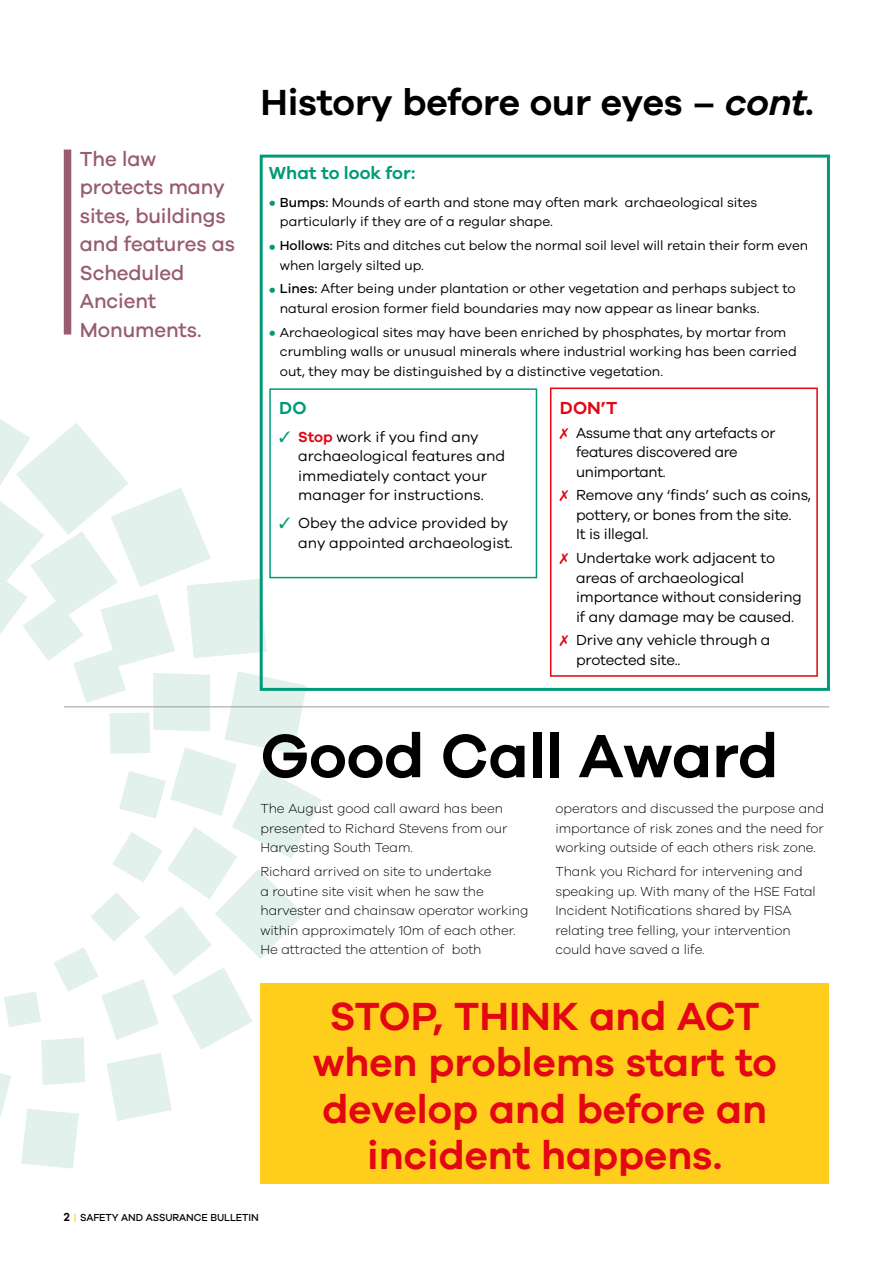
<style>
.page{position:relative;width:893px;height:1263px;background:#fff}
.page>*{position:absolute;margin:0;border:0;box-sizing:border-box;transform-origin:0 0}
.t1{font:600 63px "Galano Grotesque";letter-spacing:-.005em;color:#000}
.t2{font:600 40.5px/46.5px "Galano Grotesque";color:#e30613;text-align:center}
.t3{font:600 37.5px "Galano Grotesque";letter-spacing:-.005em;color:#000}
.t4{font:500 21px/28.5px "Galano Grotesque";letter-spacing:-.005em;color:#975c6e}
.t5{font:600 18px "Galano Grotesque";color:#009a79}
.t6{font:600 18px "Galano Grotesque";color:#e30613}
.t7{font:15px/19.5px "Galano Grotesque";letter-spacing:-.01em;color:#000}
.t8{font:13.5px/19.5px "Galano Grotesque";color:#000}
.t9{font:300 13.5px/19.5px "Galano Grotesque";letter-spacing:-.005em;color:#000}
.t10{font:500 10.5px "Galano Grotesque";letter-spacing:-.01em;color:#000;scale:.96 1}
.s1{font-style:italic}
.s2{font-size:18px;color:#009a79}
.s3{font-weight:500}
.s4{color:#009a79}
.s5{font-weight:600;color:#e30613}
.s6{font-weight:600;font-size:12px}
.s7{color:#ffcd1c}
</style>
<div class="page">
<svg style="left:0;top:419px;width:322px;height:749px"></svg>
<div style="left:64px;top:150px;width:7px;height:184px;background:#975c6e"></div>
<hr style="left:64px;top:706px;width:765px;height:1px;background:#9d9d9c">
<div style="left:269px;top:388px;width:268px;height:190px;border:2px solid #009a79"></div>
<div style="left:550px;top:387px;width:268px;height:290px;border:2px solid #e30613"></div>
<div style="left:260px;top:155px;width:570px;height:536px;border:3px solid #009a79"></div>
<div style="left:260px;top:983px;width:569px;height:200px;background:#ffcd1c"></div>
<h3 class="t4" style="left:80px;top:144px;width:157px">The law protects many sites, buildings and features as<br>Scheduled<br>Ancient<br>Monuments.</h3>
<h3 class="t3" style="left:260px;top:79px;width:557px">History before our eyes – <span class="s1">cont.</span></h3>
<h3 class="t5" style="left:269px;top:162px;width:148px">What to look for:</h3>
<p class="t8" style="left:280px;top:192px;width:479px;text-indent:-11px"><span class="s2">•</span> <span class="s3">Bumps:</span> Mounds of earth and stone may often mark archaeological sites particularly if they are of a regular shape.</p>
<p class="t8" style="left:280px;top:235px;width:530px;text-indent:-11px"><span class="s2">•</span> <span class="s3">Hollows:</span> Pits and ditches cut below the normal soil level will retain their form even when largely silted up.</p>
<p class="t8" style="left:280px;top:279px;width:517px;text-indent:-11px"><span class="s2">•</span> <span class="s3">Lines:</span> After being under plantation or other vegetation and perhaps subject to natural erosion former field boundaries may now appear as linear banks.</p>
<p class="t8" style="left:280px;top:322px;width:518px;text-indent:-11px"><span class="s2">•</span> Archaeological sites may have been enriched by phosphates, by mortar from crumbling walls or unusual minerals where industrial working has been carried out, they may be distinguished by a distinctive vegetation.</p>
<h3 class="t5" style="left:279px;top:397px;width:29px">DO</h3>
<p class="t7" style="left:298px;top:426px;width:209px;text-indent:-19px"><span class="s4">✓</span> <span class="s5">Stop</span> work if you find any archaeological features and immediately contact your manager for instructions.</p>
<p class="t7" style="left:298px;top:513px;width:216px;text-indent:-19px"><span class="s4">✓</span> Obey the advice provided by any appointed archaeologist.</p>
<h3 class="t6" style="left:560px;top:397px;width:59px">DON’T</h3>
<p class="t7" style="left:576px;top:422px;width:201px">Assume that any artefacts or features discovered are unimportant.</p>
<p class="t7" style="left:576px;top:485px;width:236px">Remove any ‘finds’ such as coins, pottery, or bones from the site.<br>It is illegal.</p>
<p class="t7" style="left:576px;top:548px;width:227px">Undertake work adjacent to areas of archaeological importance without considering if any damage may be caused.</p>
<p class="t7" style="left:576px;top:630px;width:196px">Drive any vehicle through a protected site..</p>
<h1 class="t1" style="left:260px;top:718px;width:520px">Good Call Award</h1>
<p class="t9" style="left:260px;top:799px;width:249px">The August good call award has been presented to Richard Stevens from our<br>Harvesting South Team.</p>
<p class="t9" style="left:260px;top:861px;width:270px">Richard arrived on site to undertake<br>a routine site visit when he saw the harvester and chainsaw operator working within approximately 10m of each other.<br>He attracted the attention of both</p>
<p class="t9" style="left:555px;top:799px;width:270px;text-align:justify">operators and discussed the purpose and importance of risk zones and the need for working outside of each others risk zone.</p>
<p class="t9" style="left:555px;top:861px;width:262px">Thank you Richard for intervening and speaking up. With many of the HSE Fatal Incident Notifications shared by FISA relating tree felling, your intervention could have saved a life.</p>
<h2 class="t2" style="left:313px;top:991px;width:466px">STOP, THINK and ACT when problems start to develop and before an incident happens.</h2>
<p class="t10" style="left:64px;top:1212px;width:205px"><span class="s6">2</span> <span class="s7">|</span> SAFETY AND ASSURANCE BULLETIN</p>
</div>
